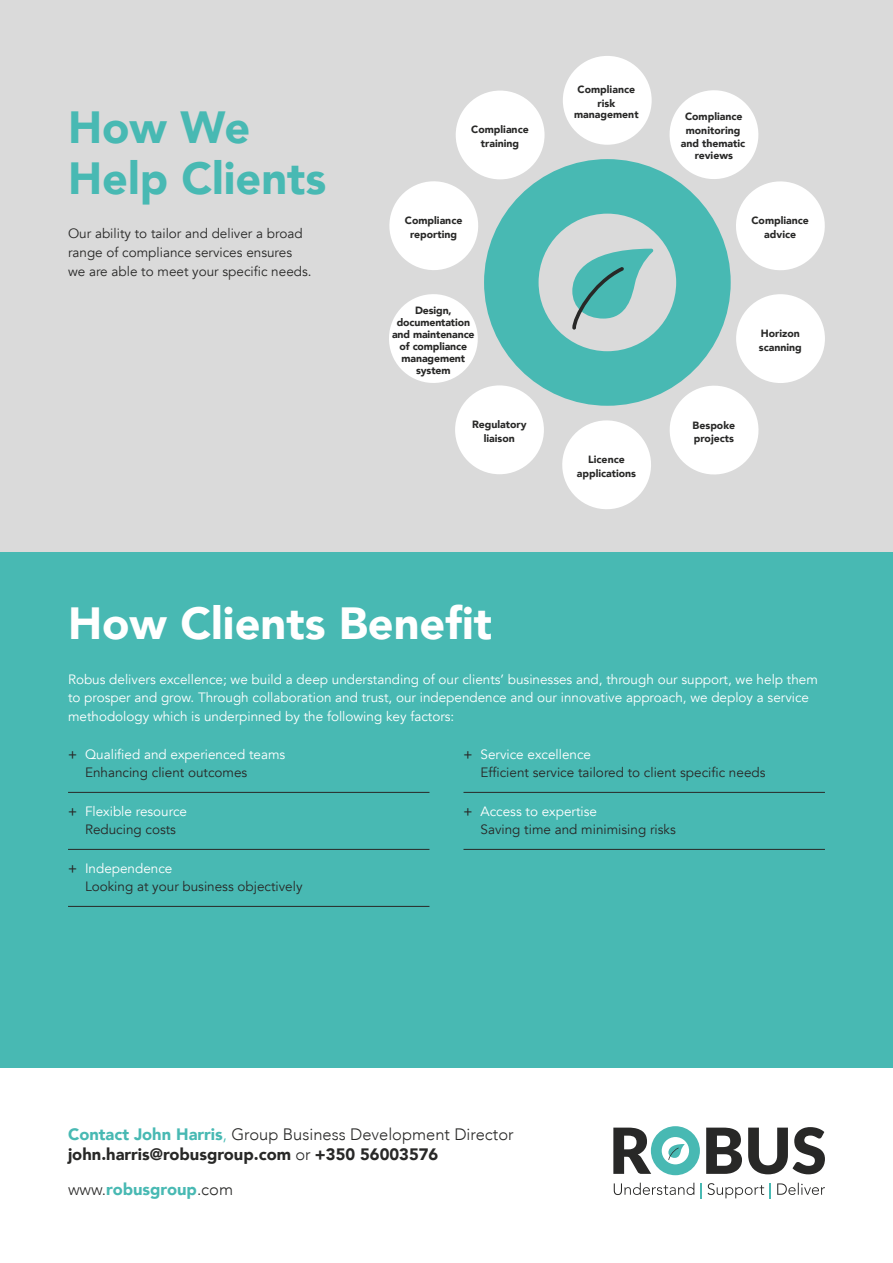
<style>
.page{position:relative;width:893px;height:1263px;background:#fff}
.page>*{position:absolute;margin:0;border:0;box-sizing:border-box;transform-origin:0 0}
.t1{font:900 45px "Avenir";color:#fff}
.t2{font:900 45px/51px "Avenir";color:#48b9b3}
.t3{font:900 16.5px/19.8px "Avenir";color:#282827}
.t4{font:900 16.5px "Avenir";color:#48b9b3}
.t5{font:13.5px/18.8px "Avenir";color:#fff}
.t6{font:13.5px/18.8px "Avenir";color:#282827}
.t7{font:900 10.5px/13.5px "Avenir";color:#282827;text-align:center}
.s1{font-weight:500;color:#282827}
.s2{color:#282827}
.s3{font-weight:500}
.s4{color:#fff}
.s5{color:#48b9b3}
.s6{font-weight:300;color:#48b9b3}
.s7{font-weight:300}
.s8{font-weight:300;color:#282827}
</style>
<div class="page">
<div style="left:0;top:552px;width:893px;height:516px;background:#48b9b3"></div>
<div style="left:0;top:0;width:893px;height:552px;background:#dadada"></div>
<svg style="left:484px;top:159px;width:247px;height:247px;fill:#48b9b3"></svg>
<svg style="left:572px;top:249px;width:81px;height:81px"></svg>
<svg style="left:613px;top:1126px;width:87px;height:49px"></svg>
<svg style="left:706px;top:1127px;width:36px;height:47px"></svg>
<svg style="left:748px;top:1127px;width:77px;height:47px"></svg>
<svg style="left:777px;top:1183px;width:48px;height:12px"></svg>
<svg style="left:700px;top:1183px;width:71px;height:16px"></svg>
<svg style="left:614px;top:1183px;width:80px;height:12px"></svg>
<hr style="left:68px;top:792px;width:361px;height:1px;background:#282827">
<hr style="left:68px;top:849px;width:361px;height:1px;background:#282827">
<hr style="left:68px;top:906px;width:361px;height:1px;background:#282827">
<hr style="left:463px;top:792px;width:362px;height:1px;background:#282827">
<hr style="left:463px;top:849px;width:362px;height:1px;background:#282827">
<div style="left:563px;top:56px;width:89px;height:89px;background:#fff;border-radius:50%"></div>
<div style="left:456px;top:91px;width:89px;height:88px;background:#fff;border-radius:50%"></div>
<svg style="left:389px;top:175px;width:94px;height:95px"></svg>
<svg style="left:389px;top:294px;width:89px;height:89px"></svg>
<div style="left:455px;top:385px;width:89px;height:89px;background:#fff;border-radius:50%"></div>
<svg style="left:562px;top:420px;width:89px;height:89px"></svg>
<svg style="left:663px;top:379px;width:96px;height:96px"></svg>
<div style="left:736px;top:294px;width:89px;height:89px;background:#fff;border-radius:50%"></div>
<svg style="left:663px;top:90px;width:162px;height:187px"></svg>
<h1 class="t2" style="left:68px;top:100px;width:260px">How We<br>Help Clients</h1>
<p class="t6" style="left:68px;top:224px;width:245px">Our ability to tailor and deliver a broad range of compliance services ensures we are able to meet your specific needs.</p>
<p class="t7" style="left:471px;top:123px;width:59px">Compliance training</p>
<p class="t7" style="left:405px;top:214px;width:59px">Compliance reporting</p>
<p class="t7" style="left:392px;top:304px;width:84px;line-height:12px">Design, documentation and maintenance of compliance management system</p>
<p class="t7" style="left:472px;top:418px;width:56px">Regulatory liaison</p>
<p class="t7" style="left:578px;top:83px;width:59px">Compliance risk</p>
<p class="t7" style="left:574px;top:107px;width:66px">management</p>
<p class="t7" style="left:577px;top:453px;width:61px">Licence applications</p>
<p class="t7" style="left:681px;top:110px;width:66px">Compliance monitoring and thematic</p>
<p class="t7" style="left:695px;top:149px;width:40px">reviews</p>
<p class="t7" style="left:751px;top:214px;width:59px">Compliance advice</p>
<p class="t7" style="left:759px;top:326px;width:44px;text-align:left">Horizon scanning</p>
<p class="t7" style="left:693px;top:418px;width:44px;text-align:left">Bespoke projects</p>
<h1 class="t1" style="left:68px;top:585px;width:426px">How Clients Benefit</h1>
<p class="t5" style="left:68px;top:670px;width:751px">Robus delivers excellence; we build a deep understanding of our clients’ businesses and, through our support, we help them to prosper and grow. Through collaboration and trust, our independence and our innovative approach, we deploy a service methodology which is underpinned by the following key factors:</p>
<p class="t5" style="left:85px;top:745px;width:202px;text-indent:-17px"><span class="s1">+</span> Qualified and experienced teams<br><span class="s2">Enhancing client outcomes</span></p>
<p class="t5" style="left:68px;top:802px;width:121px;text-align:center"><span class="s1">+</span> Flexible resource<br><span class="s2">Reducing costs</span></p>
<p class="t6" style="left:85px;top:859px;width:219px;text-indent:-17px"><span class="s3">+</span> <span class="s4">Independence<br></span>Looking at your business objectively</p>
<p class="t6" style="left:480px;top:745px;width:286px;text-indent:-17px"><span class="s3">+</span> <span class="s4">Service excellence<br></span>Efficient service tailored to client specific needs</p>
<p class="t6" style="left:480px;top:802px;width:197px;text-indent:-17px"><span class="s3">+</span> <span class="s4">Access to expertise<br></span>Saving time and minimising risks</p>
<p class="t3" style="left:68px;top:1124px;width:447px"><span class="s5">Contact John Harris</span><span class="s6">,</span> <span class="s7">Group Business Development Director </span>john.harris@robusgroup.com <span class="s7">or</span> +350 56003576</p>
<p class="t4" style="left:68px;top:1175px;width:167px"><span class="s8">www.</span>robusgroup<span class="s8">.com</span></p>
</div>
